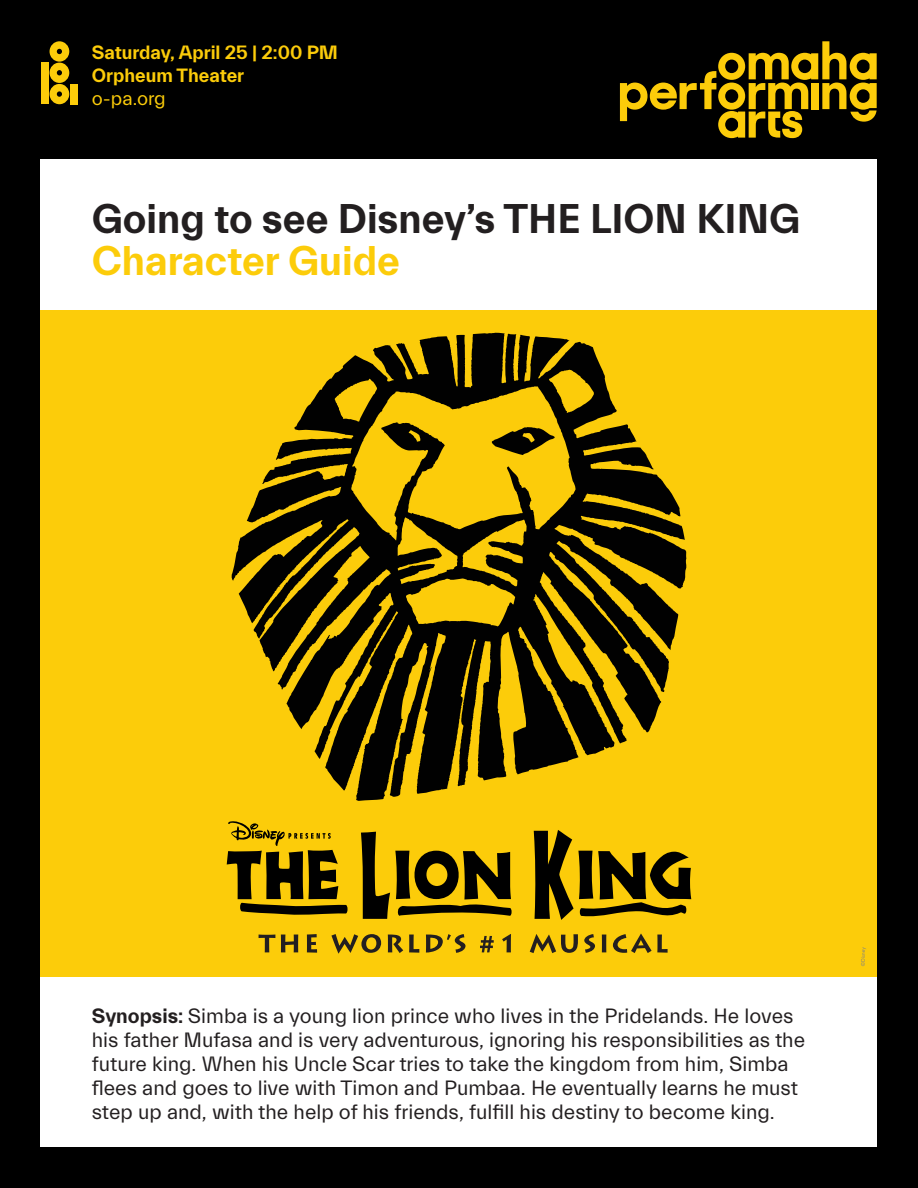
<style>
.page{position:relative;width:918px;height:1188px;background:#000}
.page>*{position:absolute;margin:0;border:0;box-sizing:border-box;transform-origin:0 0}
.t1{font:700 42px "Everett";color:#231f20}
.t2{font:700 42px "Everett";color:#fccc0a}
.t3{font:21px/24px "Everett";color:#231f20}
.t4{font:700 19.5px/22.8px "Everett";color:#fccc0a}
.t5{font:19.5px "Everett";color:#fccc0a}
.s1{font-weight:700}
</style>
<div class="page">
<svg style="left:620px;top:41px;width:257px;height:97px"></svg>
<div style="left:40px;top:159px;width:838px;height:988px;background:#fff"></div>
<div style="left:70px;top:84px;width:8px;height:20px;background:#fccc0a"></div>
<svg style="left:50px;top:41px;width:19px;height:63px"></svg>
<div style="left:41px;top:63px;width:8px;height:41px;background:#fccc0a"></div>
<div style="left:40px;top:310px;width:838px;height:667px;background:#fccc0a"></div>
<svg style="left:861px;top:947px;width:5px;height:19px"></svg>
<svg style="left:232px;top:333px;width:455px;height:468px"></svg>
<svg style="left:361px;top:832px;width:151px;height:87px"></svg>
<svg style="left:534px;top:830px;width:157px;height:90px"></svg>
<svg style="left:227px;top:821px;width:121px;height:94px"></svg>
<svg style="left:259px;top:935px;width:16px;height:17px"></svg>
<svg style="left:281px;top:935px;width:17px;height:17px"></svg>
<svg style="left:307px;top:934px;width:10px;height:19px"></svg>
<svg style="left:331px;top:934px;width:50px;height:20px"></svg>
<svg style="left:388px;top:935px;width:15px;height:18px"></svg>
<svg style="left:409px;top:935px;width:10px;height:18px"></svg>
<svg style="left:426px;top:934px;width:40px;height:19px"></svg>
<svg style="left:480px;top:936px;width:14px;height:16px"></svg>
<svg style="left:502px;top:934px;width:9px;height:18px"></svg>
<svg style="left:530px;top:934px;width:48px;height:19px"></svg>
<svg style="left:584px;top:934px;width:11px;height:19px"></svg>
<svg style="left:602px;top:935px;width:4px;height:17px"></svg>
<svg style="left:613px;top:934px;width:55px;height:19px"></svg>
<p class="t4" style="left:92px;top:42px;width:248px">Saturday, April 25 | 2:00 PM<br>Orpheum Theater</p>
<p class="t5" style="left:92px;top:88px;width:75px">o-pa.org</p>
<h1 class="t1" style="left:92px;top:196px;width:710px">Going to see Disney’s THE LION KING</h1>
<h1 class="t2" style="left:92px;top:238px;width:310px">Character Guide</h1>
<p class="t3" style="left:92px;top:1004px;width:715px"><span class="s1">Synopsis:</span> Simba is a young lion prince who lives in the Pridelands. He loves his father Mufasa and is very adventurous, ignoring his responsibilities as the future king. When his Uncle Scar tries to take the kingdom from him, Simba flees and goes to live with Timon and Pumbaa. He eventually learns he must step up and, with the help of his friends, fulfill his destiny to become king.</p>
</div>
